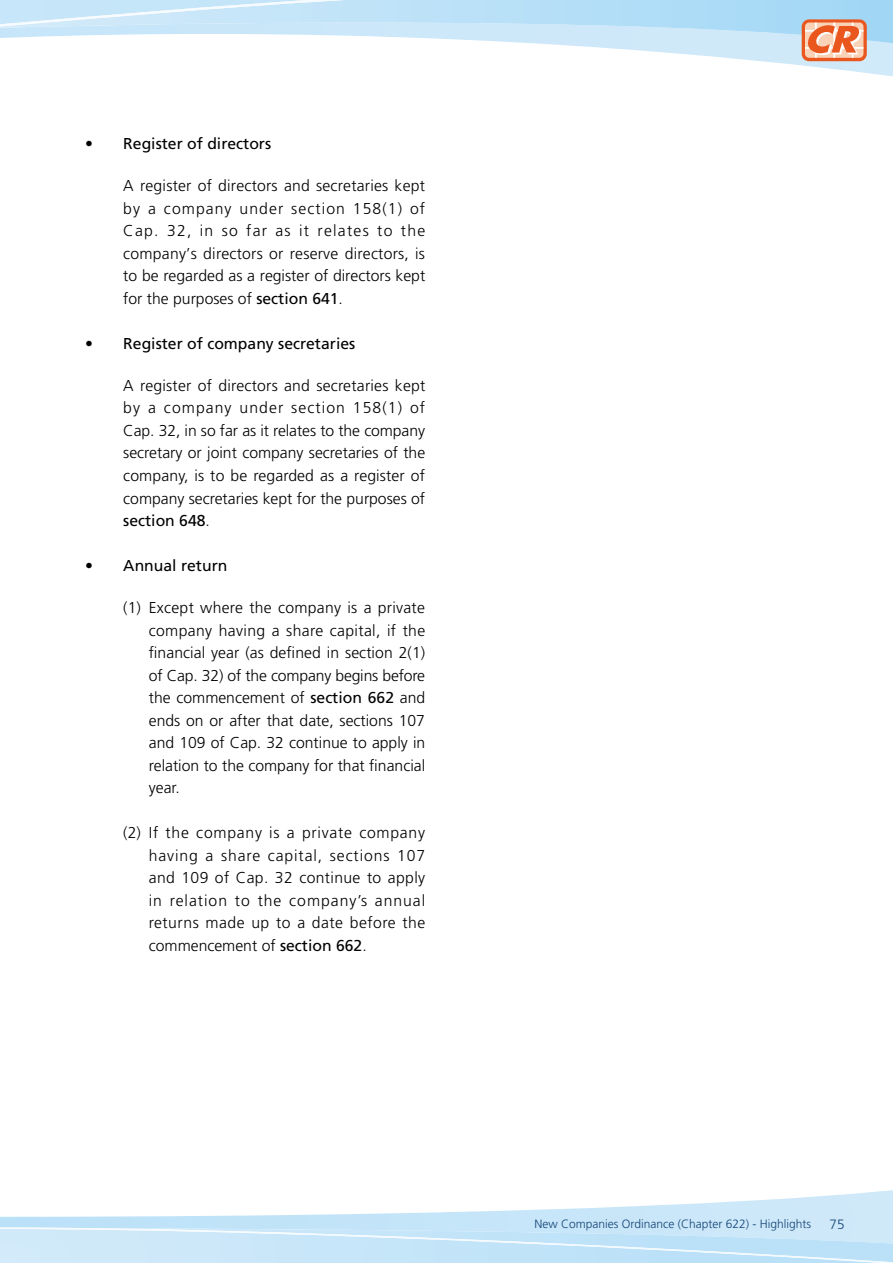
<style>
.page{position:relative;width:893px;height:1263px;background:#fff}
.page>*{position:absolute;margin:0;border:0;box-sizing:border-box;transform-origin:0 0}
.t1{font:300 15.75px/22.5px "Frutiger";color:#000;text-align:justify}
.t2{font:15.75px "Frutiger";color:#000}
.t3{font:300 13.5px "Frutiger";color:#154577}
.t4{font:300 12px "Frutiger";color:#154577}
.s1{font-weight:300}
.s2{font-weight:400}
</style>
<div class="page">
<svg style="left:0;top:1190px;width:893px;height:37px"></svg>
<svg style="left:0;top:1227px;width:893px;height:36px;background:#c8e6f8"></svg>
<svg style="left:730px;top:58px;width:163px;height:19px"></svg>
<div style="left:802px;top:19px;width:65px;height:42px;background:#ea571e;border-radius:7px"></div>
<svg style="left:0;top:0;width:893px;height:58px"></svg>
<p class="t2" style="left:85px;top:135px;width:188px"><span class="s1">•</span> Register of directors</p>
<p class="t1" style="left:123px;top:175px;width:303px">A register of directors and secretaries kept by a company under section 158(1) of Cap. 32, in so far as it relates to the company’s directors or reserve directors, is to be regarded as a register of directors kept for the purposes of <span class="s2">section 641</span>.</p>
<p class="t2" style="left:85px;top:334px;width:272px"><span class="s1">•</span> Register of company secretaries</p>
<p class="t1" style="left:123px;top:374px;width:304px">A register of directors and secretaries kept by a company under section 158(1) of Cap. 32, in so far as it relates to the company secretary or joint company secretaries of the company, is to be regarded as a register of company secretaries kept for the purposes of <span class="s2">section 648</span>.</p>
<p class="t2" style="left:85px;top:556px;width:144px"><span class="s1">•</span> Annual return</p>
<p class="t1" style="left:149px;top:596px;width:278px;text-indent:-26px">(1) Except where the company is a private company having a share capital, if the financial year (as defined in section 2(1) of Cap. 32) of the company begins before the commencement of <span class="s2">section 662</span> and ends on or after that date, sections 107 and 109 of Cap. 32 continue to apply in relation to the company for that financial year.</p>
<p class="t1" style="left:149px;top:821px;width:278px;text-indent:-26px">(2) If the company is a private company having a share capital, sections 107 and 109 of Cap. 32 continue to apply in relation to the company’s annual returns made up to a date before the commencement of <span class="s2">section 662</span>.</p>
<p class="t4" style="left:534px;top:1217px;width:278px">New Companies Ordinance (Chapter 622) - Highlights</p>
<p class="t3" style="left:830px;top:1216px;width:17px">75</p>
</div>
